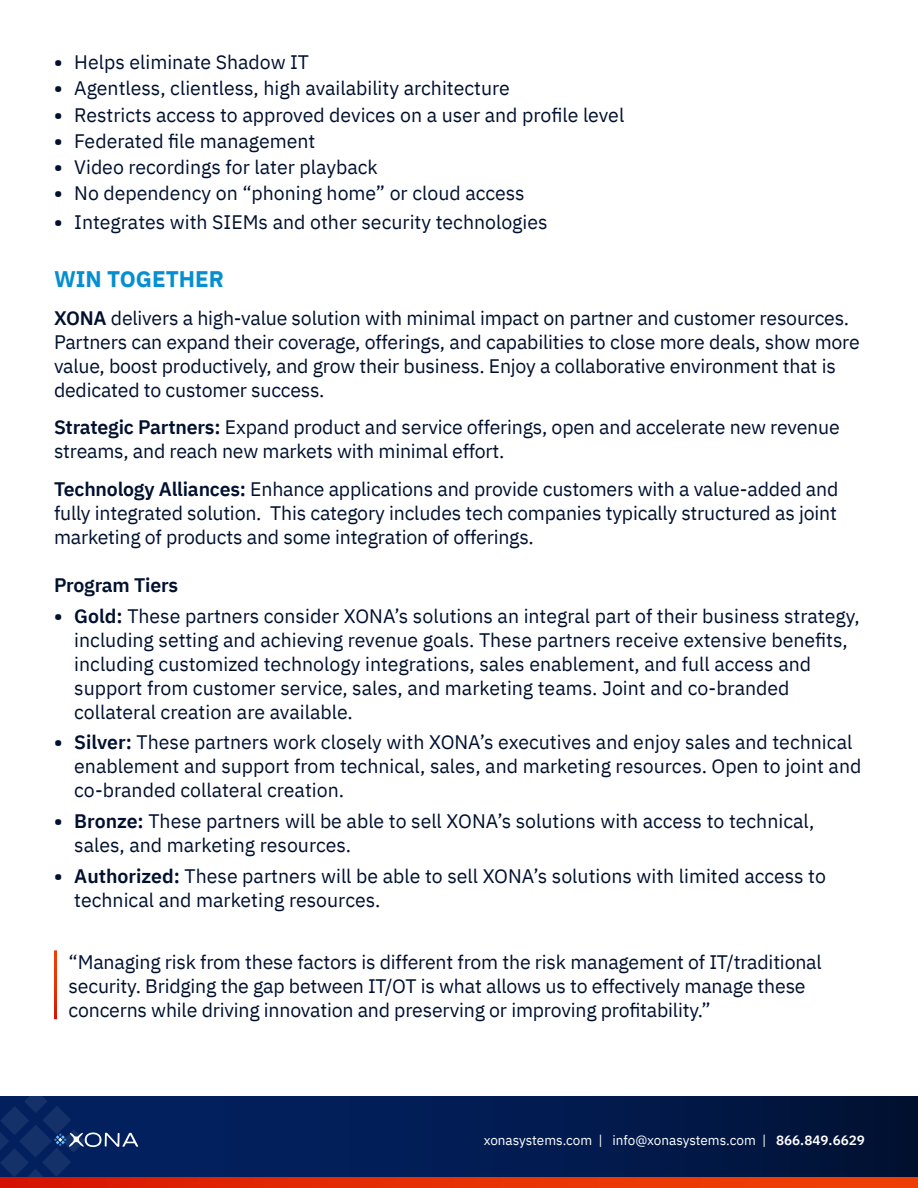
<style>
.page{position:relative;width:918px;height:1188px;background:#fff}
.page>*{position:absolute;margin:0;border:0;box-sizing:border-box;transform-origin:0 0}
.Headline_Small{font:700 22.5px "IBM Plex Sans";color:#038fd0}
.Headline_Small-2{font:19.5px/24px "IBM Plex Sans";letter-spacing:-.005em;color:#01102f}
.Headline_Small-3{font:600 19.5px "IBM Plex Sans";letter-spacing:-.01em;color:#01102f}
.t1{font:13.5px "IBM Plex Sans";color:#fff}
.s1{font-weight:700}
.s2{font-weight:600}
</style>
<div class="page">
<svg style="left:138px;top:1096px;width:780px;height:81px;background:#011a4e"></svg>
<svg style="left:0;top:1096px;width:138px;height:81px;background:#0e2a65"></svg>
<svg style="left:0;top:1177px;width:918px;height:11px;background:#e52e04"></svg>
<p class="Headline_Small-2" style="left:54px;top:49px;width:257px"><span class="s1">•</span> Helps eliminate Shadow IT</p>
<p class="Headline_Small-2" style="left:54px;top:75px;width:457px"><span class="s1">•</span> Agentless, clientless, high availability architecture</p>
<p class="Headline_Small-2" style="left:54px;top:101px;width:572px"><span class="s1">•</span> Restricts access to approved devices on a user and profile level</p>
<p class="Headline_Small-2" style="left:54px;top:127px;width:263px"><span class="s1">•</span> Federated file management</p>
<p class="Headline_Small-2" style="left:54px;top:154px;width:325px"><span class="s1">•</span> Video recordings for later playback</p>
<p class="Headline_Small-2" style="left:54px;top:180px;width:472px"><span class="s1">•</span> No dependency on “phoning home” or cloud access</p>
<p class="Headline_Small-2" style="left:54px;top:208px;width:495px"><span class="s1">•</span> Integrates with SIEMs and other security technologies</p>
<p class="Headline_Small" style="left:54px;top:261px;width:171px">WIN TOGETHER</p>
<p class="Headline_Small-2" style="left:54px;top:304px;width:807px"><span class="s2">XONA</span> delivers a high-value solution with minimal impact on partner and customer resources.<br>Partners can expand their coverage, offerings, and capabilities to close more deals, show more value, boost productively, and grow their business. Enjoy a collaborative environment that is dedicated to customer success.</p>
<p class="Headline_Small-2" style="left:54px;top:414px;width:787px"><span class="s2">Strategic Partners:</span> Expand product and service offerings, open and accelerate new revenue streams, and reach new markets with minimal effort.</p>
<p class="Headline_Small-2" style="left:54px;top:475px;width:786px;text-align:justify"><span class="s2">Technology Alliances:</span> Enhance applications and provide customers with a value-added and fully integrated solution. This category includes tech companies typically structured as joint marketing of products and some integration of offerings.</p>
<p class="Headline_Small-3" style="left:54px;top:570px;width:126px">Program Tiers</p>
<p class="Headline_Small-2" style="left:74px;top:602px;width:787px;text-indent:-20px"><span class="s1">•</span> <span class="s2">Gold:</span> These partners consider XONA’s solutions an integral part of their business strategy, including setting and achieving revenue goals. These partners receive extensive benefits, including customized technology integrations, sales enablement, and full access and support from customer service, sales, and marketing teams. Joint and co-branded collateral creation are available.</p>
<p class="Headline_Small-2" style="left:74px;top:729px;width:789px;text-indent:-20px"><span class="s1">•</span> <span class="s2">Silver:</span> These partners work closely with XONA’s executives and enjoy sales and technical enablement and support from technical, sales, and marketing resources. Open to joint and co-branded collateral creation.</p>
<p class="Headline_Small-2" style="left:74px;top:808px;width:742px;text-indent:-20px"><span class="s1">•</span> <span class="s2">Bronze:</span> These partners will be able to sell XONA’s solutions with access to technical, sales, and marketing resources.</p>
<p class="Headline_Small-2" style="left:74px;top:862px;width:753px;text-indent:-20px"><span class="s1">•</span> <span class="s2">Authorized:</span> These partners will be able to sell XONA’s solutions with limited access to technical and marketing resources.</p>
<p class="Headline_Small-2" style="left:69px;top:949px;width:755px">“Managing risk from these factors is different from the risk management of IT/traditional security. Bridging the gap between IT/OT is what allows us to effectively manage these concerns while driving innovation and preserving or improving profitability.”</p>
<p class="t1" style="left:484px;top:1129px;width:383px">xonasystems.com | info@xonasystems.com | <span class="s2">866.849.6629</span></p>
</div>
